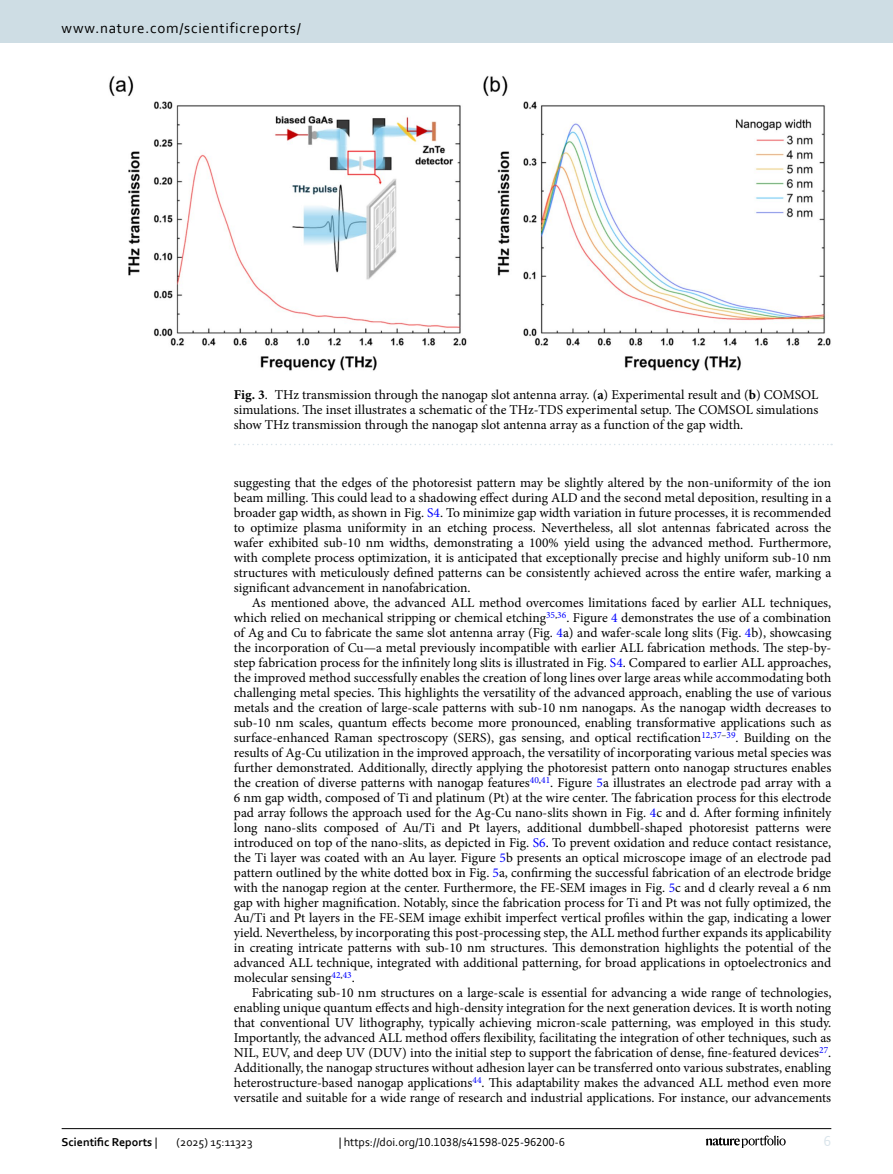
<style>
.page{position:relative;width:893px;height:1174px;background:#fff}
.page>*{position:absolute;margin:0;border:0;box-sizing:border-box;transform-origin:0 0}
.t1{font:15px "Corbel";letter-spacing:.05em;color:#000}
.t2{font:15px "Corbel";color:#d9e4eb}
.Body_Text_Indent{font:13.5px/15px "Minion Pro";color:#000;text-align:justify}
.Figure_Caption{font:13.5px/15px "Minion Pro";color:#000;text-align:justify}
.t3{font:12px "Corbel";color:#000}
.t4{font:700 12px "Corbel";color:#000}
.s1{font-weight:700}
.s2{color:#00f}
.s3{font-weight:400}
</style>
<div class="page">
<img style="left:109px;top:76px;width:722px;height:295px">
<svg style="left:235px;top:444px;width:597px;height:1px"></svg>
<hr style="left:62px;top:1128px;width:769px;height:1px;background:#000">
<svg style="left:706px;top:1135px;width:80px;height:12px"></svg>
<div style="left:0;top:0;width:893px;height:43px;background:#cedde4"></div>
<p class="t1" style="left:62px;top:18px;width:241px">www.nature.com/scientificreports/</p>
<p class="Figure_Caption" style="left:234px;top:387px;width:586px"><span class="s1">Fig. 3</span>. THz transmission through the nanogap slot antenna array. (<span class="s1">a</span>) Experimental result and (<span class="s1">b</span>) COMSOL simulations. The inset illustrates a schematic of the THz-TDS experimental setup. The COMSOL simulations show THz transmission through the nanogap slot antenna array as a function of the gap width.</p>
<p class="Body_Text_Indent" style="left:234px;top:475px;width:599px">suggesting that the edges of the photoresist pattern may be slightly altered by the non-uniformity of the ion beam milling. This could lead to a shadowing effect during ALD and the second metal deposition, resulting in a broader gap width, as shown in Fig. <span class="s2">S4</span>. To minimize gap width variation in future processes, it is recommended to optimize plasma uniformity in an etching process. Nevertheless, all slot antennas fabricated across the wafer exhibited sub-10 nm widths, demonstrating a 100% yield using the advanced method. Furthermore, with complete process optimization, it is anticipated that exceptionally precise and highly uniform sub-10 nm structures with meticulously defined patterns can be consistently achieved across the entire wafer, marking a significant advancement in nanofabrication.</p>
<p class="Body_Text_Indent" style="left:234px;top:595px;width:599px;text-indent:18px">As mentioned above, the advanced ALL method overcomes limitations faced by earlier ALL techniques, which relied on mechanical stripping or chemical etching<sup>35</sup><sup>,</sup><sup>36</sup>. Figure <span class="s2">4</span> demonstrates the use of a combination of Ag and Cu to fabricate the same slot antenna array (Fig. <span class="s2">4</span>a) and wafer-scale long slits (Fig. <span class="s2">4</span>b), showcasing the incorporation of Cu—a metal previously incompatible with earlier ALL fabrication methods. The step-by&shy;step fabrication process for the infinitely long slits is illustrated in Fig. <span class="s2">S4</span>. Compared to earlier ALL approaches, the improved method successfully enables the creation of long lines over large areas while accommodating both challenging metal species. This highlights the versatility of the advanced approach, enabling the use of various metals and the creation of large-scale patterns with sub-10 nm nanogaps. As the nanogap width decreases to sub-10 nm scales, quantum effects become more pronounced, enabling transformative applications such as surface-enhanced Raman spectroscopy (SERS), gas sensing, and optical rectification<sup>12</sup><sup>,</sup><sup>37</sup><sup>–</sup><sup>39</sup>. Building on the results of Ag-Cu utilization in the improved approach, the versatility of incorporating various metal species was further demonstrated. Additionally, directly applying the photoresist pattern onto nanogap structures enables the creation of diverse patterns with nanogap features<sup>40</sup><sup>,</sup><sup>41</sup>. Figure <span class="s2">5</span>a illustrates an electrode pad array with a 6 nm gap width, composed of Ti and platinum (Pt) at the wire center. The fabrication process for this electrode pad array follows the approach used for the Ag-Cu nano-slits shown in Fig. <span class="s2">4</span>c and d. After forming infinitely long nano-slits composed of Au/Ti and Pt layers, additional dumbbell-shaped photoresist patterns were introduced on top of the nano-slits, as depicted in Fig. <span class="s2">S6</span>. To prevent oxidation and reduce contact resistance, the Ti layer was coated with an Au layer. Figure <span class="s2">5</span>b presents an optical microscope image of an electrode pad pattern outlined by the white dotted box in Fig. <span class="s2">5</span>a, confirming the successful fabrication of an electrode bridge with the nanogap region at the center. Furthermore, the FE-SEM images in Fig. <span class="s2">5</span>c and d clearly reveal a 6 nm gap with higher magnification. Notably, since the fabrication process for Ti and Pt was not fully optimized, the Au/Ti and Pt layers in the FE-SEM image exhibit imperfect vertical profiles within the gap, indicating a lower yield. Nevertheless, by incorporating this post-processing step, the ALL method further expands its applicability in creating intricate patterns with sub-10 nm structures. This demonstration highlights the potential of the advanced ALL technique, integrated with additional patterning, for broad applications in optoelectronics and molecular sensing<sup>42</sup><sup>,</sup><sup>43</sup>.</p>
<p class="Body_Text_Indent" style="left:234px;top:985px;width:599px;text-indent:18px">Fabricating sub-10 nm structures on a large-scale is essential for advancing a wide range of technologies, enabling unique quantum effects and high-density integration for the next generation devices. It is worth noting that conventional UV lithography, typically achieving micron-scale patterning, was employed in this study.<br>Importantly, the advanced ALL method offers flexibility, facilitating the integration of other techniques, such as NIL, EUV, and deep UV (DUV) into the initial step to support the fabrication of dense, fine-featured devices<sup>27</sup>.<br>Additionally, the nanogap structures without adhesion layer can be transferred onto various substrates, enabling heterostructure-based nanogap applications<sup>44</sup>. This adaptability makes the advanced ALL method even more versatile and suitable for a wide range of research and industrial applications. For instance, our advancements</p>
<p class="t4" style="left:62px;top:1134px;width:97px">Scientific Reports <span class="s3">|</span></p>
<p class="t3" style="left:177px;top:1134px;width:77px">(2025) 15:11323</p>
<p class="t3" style="left:339px;top:1134px;width:228px">| https://doi.org/10.1038/s41598-025-96200-6</p>
<p class="t2" style="left:824px;top:1132px;width:9px">6</p>
</div>
